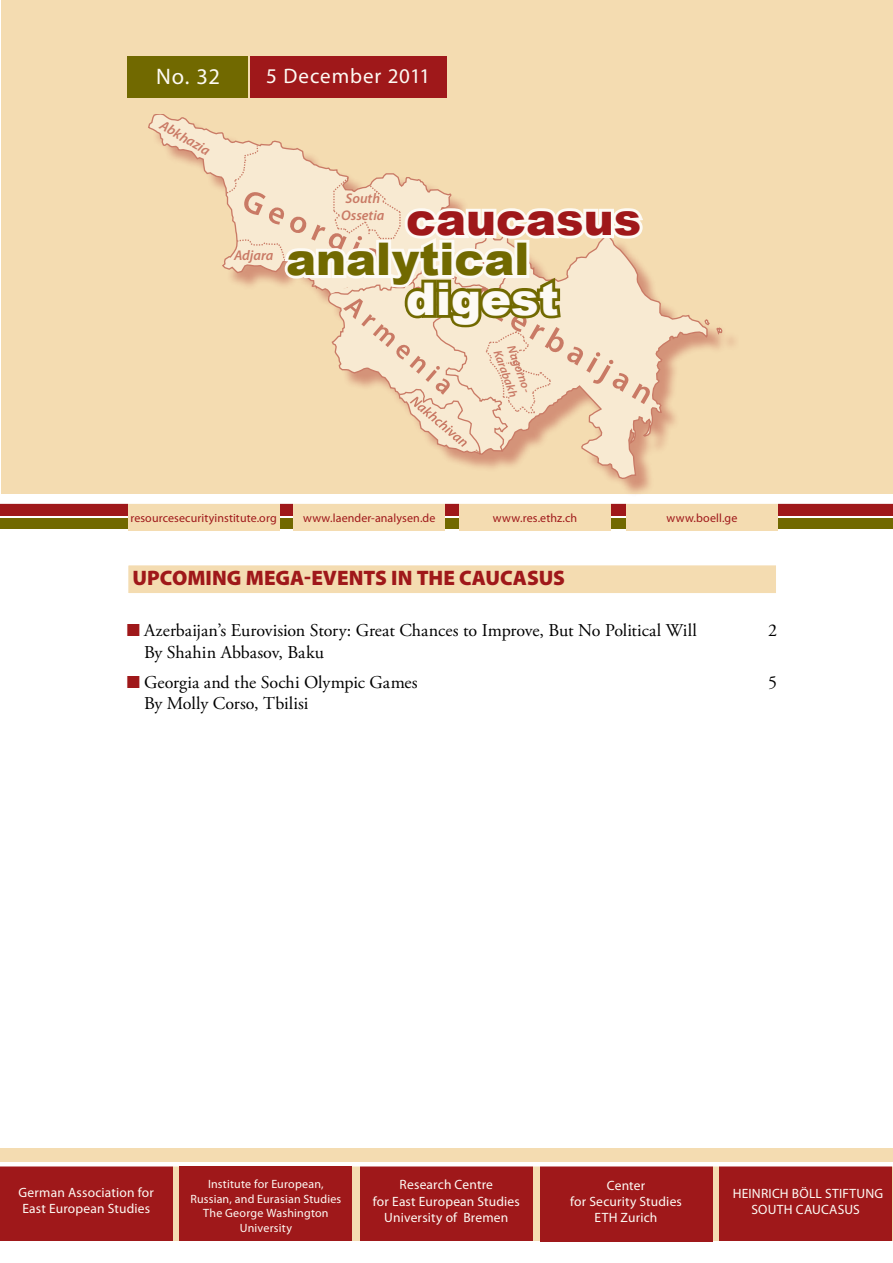
<style>
.page{position:relative;width:893px;height:1263px;background:#fff}
.page>*{position:absolute;margin:0;border:0;box-sizing:border-box;transform-origin:0 0}
.t1{font:900 45px "Arial";color:#716900}
.t2{font:900 45px "Arial";color:#9f181a}
.t3{font:900 45px "Arial";color:#fdfaf4}
.t4{font:22.5px "Myriad Pro";color:#fdfaf4}
.t5{font:900 21px "Myriad Pro";color:#9f181a}
.t6{font:21px "Myriad Pro";letter-spacing:.04em;color:#fdfaf4}
.t7{font:18px "Adobe Garamond Pro";color:#000}
.t8{font:italic 600 14.1px/16.8px "Myriad Pro";color:#9f181a;text-align:center}
.t9{font:13.5px/16.2px "Myriad Pro";letter-spacing:.015em;color:#fdfaf4;text-align:center}
.t10{font:12px "Myriad Pro";letter-spacing:.01em;color:#9f181a}
.t11{font:12px/14.4px "Myriad Pro";letter-spacing:.015em;color:#fdfaf4;text-align:center}
.t12{font:italic 600 12px/14.4px "Myriad Pro";color:#9f181a}
.s1{font-family:"Futura TOT Boo";color:#9f181a}
</style>
<div class="page">
<div style="left:0;top:501px;width:893px;height:15px;background:#9f181a"></div>
<div style="left:0;top:519px;width:893px;height:10px;background:#716900"></div>
<div style="left:1px;top:0;width:891px;height:493px;background:#f4dcb1"></div>
<div style="left:0;top:1148px;width:893px;height:93px;background:#f4dcb1"></div>
<div style="left:459px;top:499px;width:152px;height:31px;background:#f4dcb1"></div>
<div style="left:128px;top:565px;width:649px;height:29px;background:#f4dcb1"></div>
<div style="left:127px;top:564px;width:650px;height:30px;border:2px solid #fff"></div>
<div style="left:150px;top:117px;width:590px;height:380px;background:#f4dcb1"></div>
<svg style="left:445px;top:281px;width:263px;height:199px"></svg>
<svg style="left:703px;top:318px;width:20px;height:19px"></svg>
<svg style="left:148px;top:115px;width:77px;height:154px"></svg>
<div style="left:128px;top:56px;width:120px;height:42px;background:#716900"></div>
<div style="left:250px;top:56px;width:196px;height:42px;background:#9f181a"></div>
<svg style="left:225px;top:138px;width:426px;height:317px"></svg>
<div style="left:360px;top:1166px;width:173px;height:75px;background:#9f181a"></div>
<div style="left:540px;top:1166px;width:172px;height:76px;background:#9f181a"></div>
<div style="left:719px;top:1166px;width:173px;height:75px;background:#9f181a"></div>
<div style="left:128px;top:499px;width:152px;height:31px;background:#f4dcb1"></div>
<div style="left:293px;top:499px;width:152px;height:31px;background:#f4dcb1"></div>
<div style="left:626px;top:499px;width:152px;height:32px;background:#f4dcb1"></div>
<div style="left:0;top:498px;width:893px;height:6px;background:#fff"></div>
<div style="left:0;top:1166px;width:172px;height:75px;background:#9f181a"></div>
<hr style="left:0;top:1162px;width:893px;height:4px;background:#fff">
<div style="left:180px;top:1166px;width:172px;height:75px;background:#9f181a"></div>
<h2 class="t4" style="left:156px;top:62px;width:65px">No. 32</h2>
<h3 class="t6" style="left:266px;top:63px;width:165px">5 December 2011</h3>
<p class="t8" style="left:165px;top:116px;width:57px;rotate:30deg">Abkhazia</p>
<p class="t8" style="left:234px;top:247px;width:41px">Adjara</p>
<p class="t8" style="left:341px;top:190px;width:45px">South<br>Ossetia</p>
<h1 class="t2" style="left:406px;top:186px;width:237px">caucasus</h1>
<h1 class="t1" style="left:286px;top:226px;width:245px">analytical</h1>
<h1 class="t3" style="left:406px;top:266px;width:154px">digest</h1>
<p class="t12" style="left:518px;top:343px;width:53px;rotate:70deg">Nagorno-<br>Karabakh</p>
<p class="t10" style="left:130px;top:511px;width:148px">resourcesecurityinstitute.org</p>
<p class="t10" style="left:303px;top:511px;width:134px">www.laender-analysen.de</p>
<p class="t10" style="left:666px;top:511px;width:72px">www.boell.ge</p>
<p class="t10" style="left:493px;top:511px;width:86px">www.res.ethz.ch</p>
<h3 class="t5" style="left:133px;top:564px;width:434px">UPCOMING MEGA-EVENTS IN THE CAUCASUS</h3>
<h3 class="t7" style="left:128px;top:619px;width:571px"><span class="s1">■</span> Azerbaijan’s Eurovision Story: Great Chances to Improve, But No Political Will</h3>
<h3 class="t7" style="left:768px;top:619px;width:10px">2</h3>
<h3 class="t7" style="left:144px;top:641px;width:181px">By Shahin Abbasov, Baku</h3>
<h3 class="t7" style="left:128px;top:671px;width:292px"><span class="s1">■</span> Georgia and the Sochi Olympic Games</h3>
<h3 class="t7" style="left:768px;top:671px;width:10px">5</h3>
<h3 class="t7" style="left:144px;top:693px;width:166px">By Molly Corso, Tbilisi</h3>
<p class="t9" style="left:19px;top:1184px;width:137px;text-align:left">German Association for<br>East European Studies</p>
<p class="t11" style="left:190px;top:1177px;width:152px">Institute for European,<br>Russian, and Eurasian Studies<br>The George Washington<br>University</p>
<p class="t9" style="left:373px;top:1176px;width:149px">Research Centre<br>for East European Studies<br>University of Bremen</p>
<p class="t9" style="left:570px;top:1177px;width:113px">Center<br>for Security Studies<br>ETH Zurich</p>
<p class="t9" style="left:733px;top:1185px;width:126px">Heinrich Böll Stiftun</p>
<p class="t9" style="left:874px;top:1185px;width:10px">g</p>
<p class="t9" style="left:751px;top:1201px;width:25px">South</p>
<p class="t9" style="left:796px;top:1201px;width:50px">Caucasus</p>
</div>
